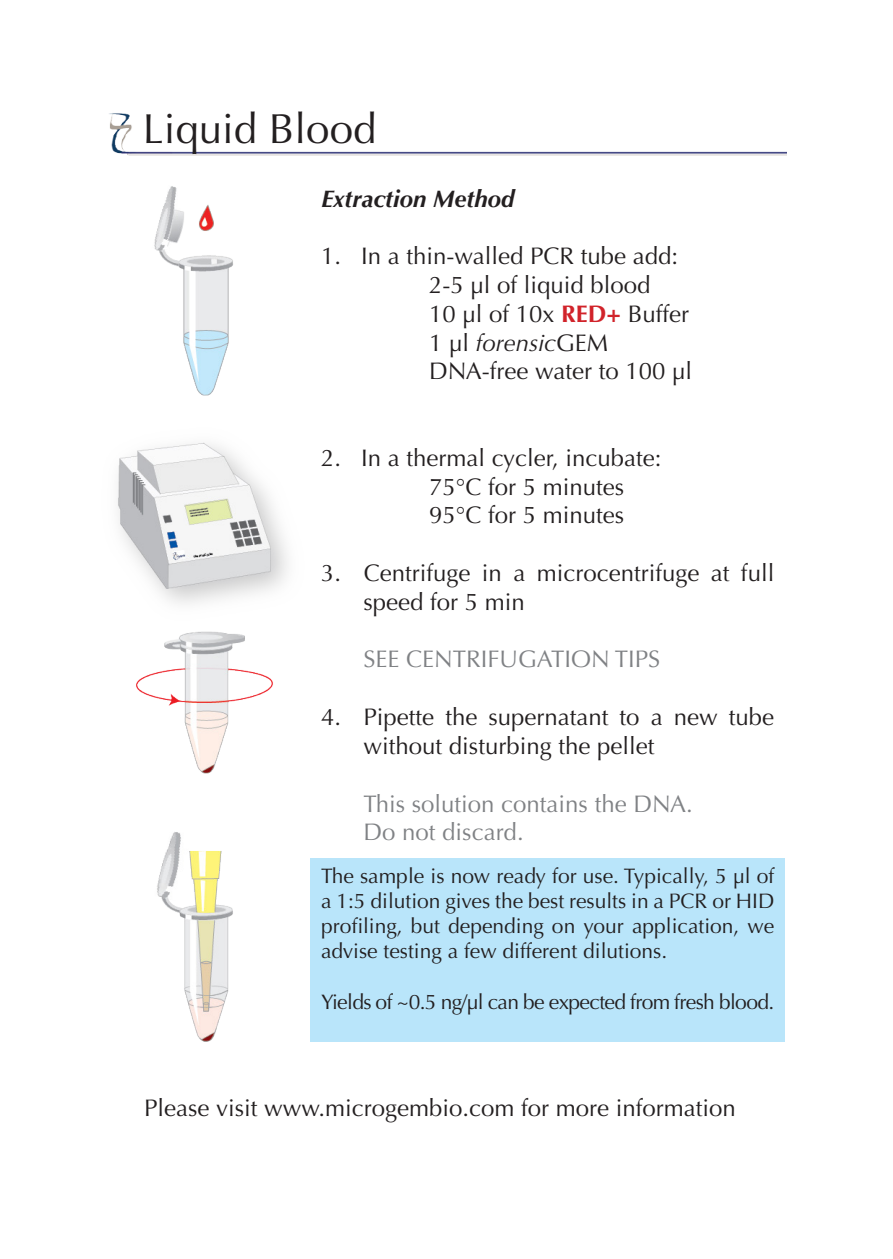
<style>
.page{position:relative;width:893px;height:1259px;background:#fff}
.page>*{position:absolute;margin:0;border:0;box-sizing:border-box;transform-origin:0 0}
.t1{font:42px "Optima";color:#231f20}
.Numbered_indent{font:24px/28.8px "Optima";color:#231f20}
.Numbered_indent-2{font:24px "Optima";color:#808285}
.Numbered_indent-3{font:italic 700 24px "Optima";color:#231f20}
.Numbered_indent-4{font:italic 24px "Optima";color:#231f20}
.t2{font:21px/25.2px "Optima";color:#231f20;text-align:justify}
.t3{font:21px "Optima";letter-spacing:-.03em;color:#231f20}
.s1{font-weight:700;color:#d1232a}
.s2{font-style:normal}
</style>
<div class="page">
<img style="left:109px;top:113px;width:678px;height:42px">
<div style="left:310px;top:858px;width:474px;height:183px;background:#b9e5fa"></div>
<img style="left:117px;top:186px;width:171px;height:855px">
<p class="t1" style="left:143px;top:104px;width:235px">Liquid Blood</p>
<p class="Numbered_indent-3" style="left:321px;top:184px;width:195px">Extraction Method</p>
<p class="Numbered_indent" style="left:321px;top:242px;width:359px">1. In a thin-walled PCR tube add:</p>
<p class="Numbered_indent" style="left:429px;top:271px;width:223px">2-5 µl of liquid blood</p>
<p class="Numbered_indent" style="left:429px;top:299px;width:261px">10 µl of 10x <span class="s1">RED+</span> Buffer</p>
<p class="Numbered_indent-4" style="left:429px;top:328px;width:181px"><span class="s2">1 µl</span> forensic<span class="s2">GEM</span></p>
<p class="Numbered_indent" style="left:429px;top:357px;width:265px">DNA-free water to 100 µl</p>
<p class="Numbered_indent" style="left:321px;top:443px;width:342px">2. In a thermal cycler, incubate:</p>
<p class="Numbered_indent" style="left:429px;top:472px;width:197px">75°C for 5 minutes</p>
<p class="Numbered_indent" style="left:429px;top:501px;width:197px">95°C for 5 minutes</p>
<p class="Numbered_indent" style="left:364px;top:559px;width:412px;text-indent:-43px">3. Centrifuge in a microcentrifuge at full speed for 5 min</p>
<p class="Numbered_indent-2" style="left:364px;top:645px;width:298px">SEE CENTRIFUGATION TIPS</p>
<p class="Numbered_indent" style="left:364px;top:703px;width:412px;text-indent:-43px">4. Pipette the supernatant to a new tube without disturbing the pellet</p>
<p class="Numbered_indent-2" style="left:364px;top:789px;width:331px">This solution contains the DNA.</p>
<p class="Numbered_indent-2" style="left:364px;top:818px;width:162px">Do not discard.</p>
<p class="t2" style="left:321px;top:863px;width:455px">The sample is now ready for use. Typically, 5 µl of a 1:5 dilution gives the best results in a PCR or HID profiling, but depending on your application, we advise testing a few different dilutions.</p>
<p class="t3" style="left:321px;top:989px;width:455px">Yields of ~0.5 ng/µl can be expected from fresh blood.</p>
<p class="Numbered_indent" style="left:144px;top:1093px;width:593px">Please visit www.microgembio.com for more information</p>
</div>
